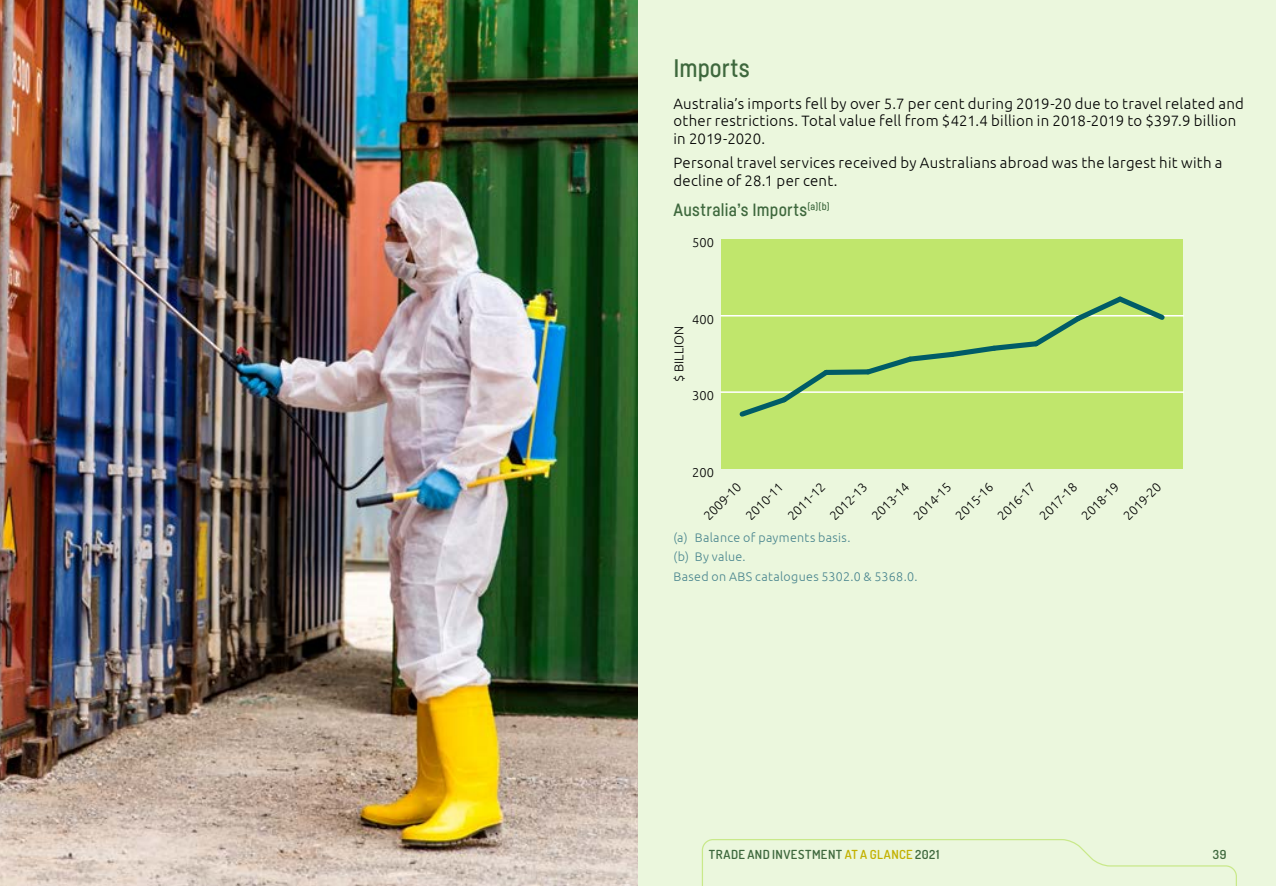
<style>
.page{position:relative;width:1276px;height:886px;background:#fff}
.page>*{position:absolute;margin:0;border:0;box-sizing:border-box;transform-origin:0 0}
.B_-_Heading{font:500 25px "Fabrikat";letter-spacing:.005em;color:#3e683d}
.E_-_Heading_-_Tables{font:500 17.5px "Fabrikat";letter-spacing:.015em;color:#3e683d}
.t1{font:300 15px/17.5px "Ubuntu";letter-spacing:.02em;color:#000}
.t2{font:300 12.75px "Ubuntu";color:#000}
.Footnotes{font:300 12.5px "Ubuntu";letter-spacing:.025em;color:#49858e}
.t3{font:600 12.5px "Dosis";letter-spacing:.04em;color:#3e683d}
.s1{color:#c3b100}
</style>
<div class="page">
<div style="left:638px;top:0;width:638px;height:886px;background:#ebf7dd"></div>
<svg style="left:701px;top:839px;width:536px;height:47px"></svg>
<div style="left:721px;top:239px;width:462px;height:229px;background:#c0e66c"></div>
<hr style="left:721px;top:391px;width:462px;height:2px;background:#fff">
<hr style="left:721px;top:315px;width:462px;height:1px;background:#fff">
<svg style="left:735px;top:370px;width:98px;height:47px"></svg>
<div style="left:826px;top:369px;width:42px;height:6px;background:#005c67"></div>
<svg style="left:861px;top:296px;width:307px;height:79px"></svg>
<img style="left:0;top:0;width:638px;height:886px">
<p class="B_-_Heading" style="left:673px;top:53px;width:78px">Imports</p>
<p class="t1" style="left:673px;top:94px;width:572px">Australia’s imports fell by over 5.7 per cent during 2019-20 due to travel related and other restrictions. Total value fell from $421.4 billion in 2018-2019 to $397.9 billion in 2019-2020.</p>
<p class="t1" style="left:673px;top:154px;width:550px">Personal travel services received by Australians abroad was the largest hit with a decline of 28.1 per cent.</p>
<p class="E_-_Heading_-_Tables" style="left:673px;top:199px;width:158px">Australia’s Imports<sup>(a)(b)</sup></p>
<p class="t2" style="left:692px;top:235px;width:23px">500</p>
<p class="t2" style="left:692px;top:312px;width:23px">400</p>
<p class="t2" style="left:671px;top:382px;width:58px;rotate:-90deg">$ BILLION</p>
<p class="t2" style="left:692px;top:388px;width:23px">300</p>
<p class="t2" style="left:692px;top:464px;width:23px">200</p>
<p class="t2" style="left:700px;top:513px;width:49px;rotate:-45deg">2009-10</p>
<p class="t2" style="left:742px;top:513px;width:49px;rotate:-45deg">2010-11</p>
<p class="t2" style="left:784px;top:513px;width:49px;rotate:-45deg">2011-12</p>
<p class="t2" style="left:826px;top:513px;width:49px;rotate:-45deg">2012-13</p>
<p class="t2" style="left:868px;top:513px;width:49px;rotate:-45deg">2013-14</p>
<p class="t2" style="left:910px;top:513px;width:49px;rotate:-45deg">2014-15</p>
<p class="t2" style="left:952px;top:513px;width:49px;rotate:-45deg">2015-16</p>
<p class="t2" style="left:994px;top:513px;width:49px;rotate:-45deg">2016-17</p>
<p class="t2" style="left:1036px;top:513px;width:49px;rotate:-45deg">2017-18</p>
<p class="t2" style="left:1078px;top:513px;width:49px;rotate:-45deg">2018-19</p>
<p class="t2" style="left:1120px;top:513px;width:49px;rotate:-45deg">2019-20</p>
<p class="Footnotes" style="left:673px;top:530px;width:179px">(a) Balance of payments basis.</p>
<p class="Footnotes" style="left:673px;top:549px;width:74px">(b) By value.</p>
<p class="Footnotes" style="left:673px;top:569px;width:245px">Based on ABS catalogues 5302.0 &amp; 5368.0.</p>
<p class="t3" style="left:709px;top:846px;width:232px">TRADE AND INVESTMENT <span class="s1">AT A GLANCE</span> 2021</p>
<p class="t3" style="left:1212px;top:846px;width:15px">39</p>
</div>
